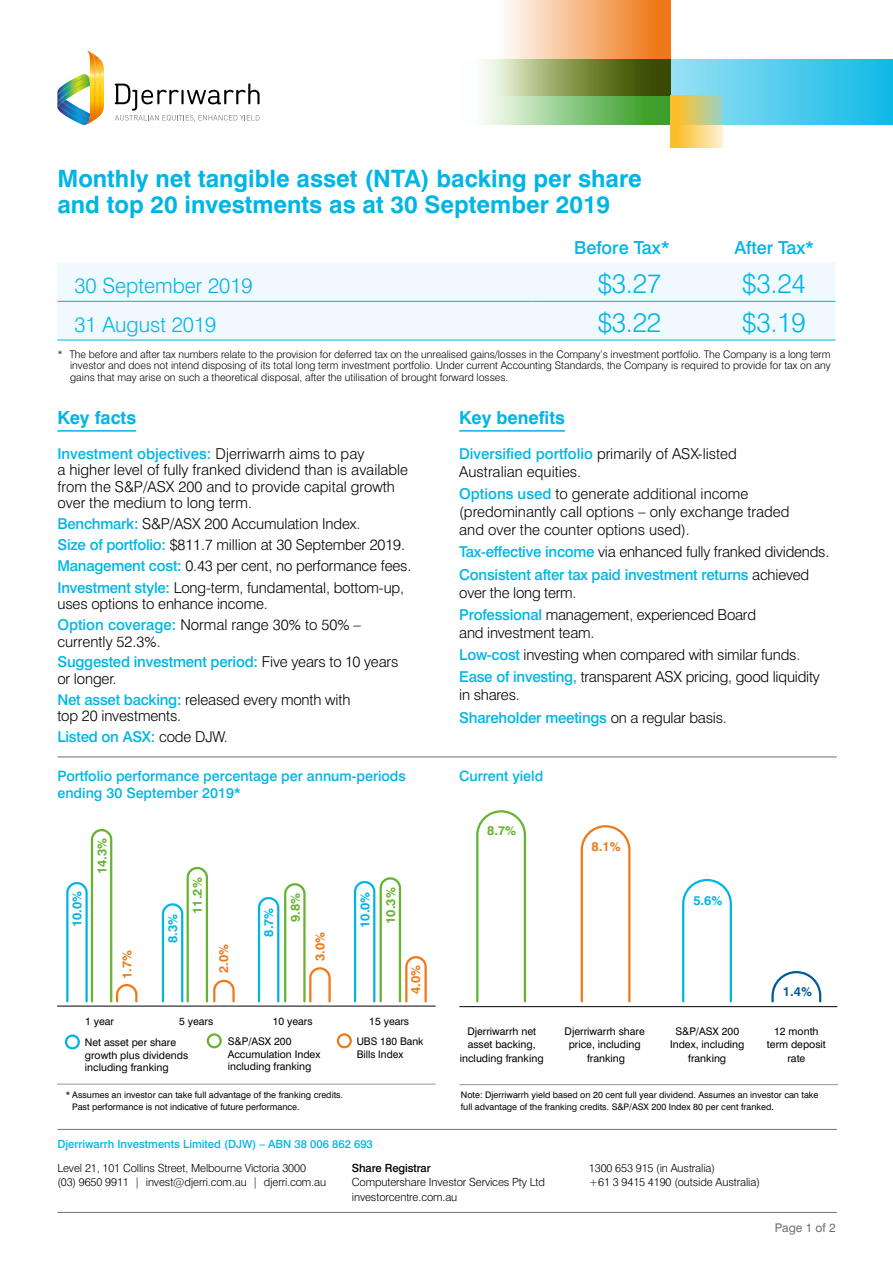
<style>
.page{position:relative;width:893px;height:1263px;background:#fff}
.page>*{position:absolute;margin:0;border:0;box-sizing:border-box;transform-origin:0 0}
.t1{font:300 27px "Swiss 721 BT";letter-spacing:-.01em;color:#00b5e5}
.t2{font:700 24px/25.8px "Swiss 721 BT";color:#00b5e5}
.t3{font:300 21px "Swiss 721 BT";color:#00b5e5}
.t4{font:700 18px "Swiss 721 BT";color:#00b5e5}
.t5{font:500 18px "Swiss 721 BT";color:#00b5e5}
.t6{font:300 15px/16.5px "Swiss 721 BT";letter-spacing:-.01em;color:#000}
.t7{font:500 15px/22.2px "Swiss 721 BT";letter-spacing:-.015em;color:#00b5e5}
.t8{font:500 14.25px/17.2px "Swiss 721 BT";color:#00b5e5}
.t9{font:700 12.75px "Swiss 721 BT";color:#65b32e}
.t10{font:700 12.75px "Swiss 721 BT";color:#00b5e5}
.t11{font:700 12.75px "Swiss 721 BT";color:#ef7918}
.t12{font:700 12.75px "Swiss 721 BT";color:#005a9b}
.t13{font:12px "Swiss 721 BT";color:#706f6f}
.t14{font:300 11.25px/14.2px "Swiss 721 BT";letter-spacing:-.01em;color:#000}
.t15{font:500 11.25px "Swiss 721 BT";color:#00b5e5}
.t16{font:500 11.25px "Swiss 721 BT";letter-spacing:-.01em;color:#000}
.t17{font:300 10.5px/11.2px "Swiss 721 BT";color:#000;text-align:justify}
.t18{font:10.5px/13.5px "Swiss 721 BT";color:#000;text-align:center}
.t19{font:9px/12px "Swiss 721 BT";color:#000}
.s1{font-weight:500;color:#00b5e5}
.s2{font-weight:300;color:#000}
</style>
<div class="page">
<hr style="left:57px;top:430px;width:79px;height:2px;background:#00b5e5">
<hr style="left:460px;top:1006px;width:377px;height:1px;background:#000">
<svg style="left:476px;top:810px;width:51px;height:193px"></svg>
<svg style="left:771px;top:971px;width:51px;height:32px"></svg>
<svg style="left:682px;top:878px;width:50px;height:125px"></svg>
<svg style="left:580px;top:825px;width:51px;height:178px"></svg>
<hr style="left:460px;top:1084px;width:378px;height:1px;background:#94969a">
<hr style="left:459px;top:430px;width:106px;height:2px;background:#00b5e5">
<hr style="left:57px;top:1129px;width:780px;height:1px;background:#706f6f">
<hr style="left:57px;top:1212px;width:780px;height:1px;background:#706f6f">
<hr style="left:57px;top:756px;width:780px;height:1px;background:#706f6f">
<div style="left:57px;top:263px;width:779px;height:77px;background:#eff9fe"></div>
<hr style="left:57px;top:301px;width:474px;height:1px;background:#00b5e5">
<hr style="left:531px;top:301px;width:160px;height:1px;background:#00b5e5">
<hr style="left:691px;top:301px;width:145px;height:1px;background:#00b5e5">
<hr style="left:57px;top:340px;width:474px;height:1px;background:#00b5e5">
<hr style="left:531px;top:340px;width:160px;height:1px;background:#00b5e5">
<hr style="left:691px;top:340px;width:145px;height:1px;background:#00b5e5">
<img style="left:79px;top:74px;width:7px;height:2px">
<img style="left:57px;top:95px;width:16px;height:7px">
<img style="left:57px;top:76px;width:29px;height:19px">
<img style="left:63px;top:100px;width:10px;height:2px">
<img style="left:57px;top:106px;width:29px;height:19px">
<img style="left:62px;top:102px;width:14px;height:4px">
<img style="left:59px;top:106px;width:27px;height:17px">
<img style="left:86px;top:51px;width:4px;height:74px">
<img style="left:100px;top:59px;width:4px;height:57px">
<img style="left:95px;top:55px;width:5px;height:65px">
<img style="left:90px;top:52px;width:5px;height:71px">
<svg style="left:115px;top:83px;width:145px;height:39px"></svg>
<svg style="left:671px;top:60px;width:222px;height:65px;background:#4ecbec"></svg>
<svg style="left:484px;top:60px;width:187px;height:65px;background:#8fc783"></svg>
<svg style="left:488px;top:0;width:183px;height:95px;background:#cbac75"></svg>
<svg style="left:671px;top:95px;width:52px;height:53px;background:#e3cd73"></svg>
<svg style="left:257px;top:883px;width:74px;height:120px"></svg>
<svg style="left:66px;top:829px;width:72px;height:174px"></svg>
<svg style="left:353px;top:877px;width:74px;height:126px"></svg>
<div style="left:65px;top:1034px;width:15px;height:15px;border:2px solid #00b5e5;border-radius:50%"></div>
<div style="left:337px;top:1033px;width:15px;height:15px;border:2px solid #ef7918;border-radius:50%"></div>
<div style="left:207px;top:1033px;width:15px;height:15px;border:2px solid #65b32e;border-radius:50%"></div>
<svg style="left:161px;top:866px;width:74px;height:137px"></svg>
<hr style="left:57px;top:1006px;width:378px;height:1px;background:#000">
<hr style="left:57px;top:1084px;width:378px;height:1px;background:#94969a">
<h2 class="t2" style="left:57px;top:165px;width:586px">Monthly net tangible asset (NTA) backing per share and top 20 investments as at 30 September 2019</h2>
<p class="t5" style="left:574px;top:237px;width:97px">Before Tax*</p>
<p class="t5" style="left:734px;top:237px;width:81px">After Tax*</p>
<h3 class="t3" style="left:74px;top:273px;width:180px">30 September 2019</h3>
<h1 class="t1" style="left:598px;top:267px;width:65px">$3.27</h1>
<h1 class="t1" style="left:742px;top:267px;width:65px">$3.24</h1>
<h3 class="t3" style="left:74px;top:311px;width:144px">31 August 2019</h3>
<h1 class="t1" style="left:598px;top:305px;width:65px">$3.22</h1>
<h1 class="t1" style="left:742px;top:305px;width:65px">$3.19</h1>
<p class="t17" style="left:70px;top:349px;width:762px;text-indent:-13px">* The before and after tax numbers relate to the provision for deferred tax on the unrealised gains/losses in the Company’s investment portfolio. The Company is a long term investor and does not intend disposing of its total long term investment portfolio. Under current Accounting Standards, the Company is required to provide for tax on any gains that may arise on such a theoretical disposal, after the utilisation of brought forward losses.</p>
<p class="t4" style="left:57px;top:406px;width:80px">Key facts</p>
<p class="t6" style="left:57px;top:445px;width:352px"><span class="s1">Investment objectives:</span> Djerriwarrh aims to pay<br>a higher level of fully franked dividend than is available from the S&amp;P/ASX 200 and to provide capital growth over the medium to long term.</p>
<p class="t6" style="left:57px;top:513px;width:356px;line-height:20.7px"><span class="s1">Benchmark:</span> S&amp;P/ASX 200 Accumulation Index.<br><span class="s1">Size of portfolio:</span> $811.7 million at 30 September 2019.<br><span class="s1">Management cost:</span> 0.43 per cent, no performance fees.</p>
<p class="t6" style="left:57px;top:579px;width:348px"><span class="s1">Investment style:</span> Long-term, fundamental, bottom-up, uses options to enhance income.</p>
<p class="t6" style="left:57px;top:616px;width:305px"><span class="s1">Option coverage:</span> Normal range 30% to 50% – currently 52.3%.</p>
<p class="t6" style="left:57px;top:653px;width:342px"><span class="s1">Suggested investment period:</span> Five years to 10 years or longer.</p>
<p class="t6" style="left:57px;top:691px;width:295px"><span class="s1">Net asset backing:</span> released every month with top 20 investments.</p>
<p class="t7" style="left:57px;top:725px;width:172px">Listed on ASX: <span class="s2">code DJW.</span></p>
<p class="t8" style="left:57px;top:767px;width:350px">Portfolio performance percentage per annum-periods ending 30 September 2019*</p>
<p class="t8" style="left:459px;top:767px;width:86px">Current yield</p>
<p class="t9" style="left:487px;top:823px;width:31px">8.7%</p>
<p class="t4" style="left:459px;top:406px;width:107px">Key benefits</p>
<p class="t6" style="left:459px;top:444px;width:279px;line-height:18px"><span class="s1">Diversified portfolio</span> primarily of ASX-listed<br>Australian equities.</p>
<p class="t6" style="left:459px;top:484px;width:332px;line-height:18px"><span class="s1">Options used</span> to generate additional income (predominantly call options – only exchange traded and over the counter options used).</p>
<p class="t7" style="left:459px;top:541px;width:372px">Tax-effective income <span class="s2">via enhanced fully franked dividends.<br></span>Consistent after tax paid investment returns <span class="s2">achieved</span></p>
<p class="t6" style="left:459px;top:581px;width:298px;line-height:22.2px">over the long term.<br><span class="s1">Professional</span> management, experienced Board</p>
<p class="t6" style="left:459px;top:621px;width:362px;line-height:22.2px">and investment team.<br><span class="s1">Low-cost</span> investing when compared with similar funds.<br><span class="s1">Ease of investing,</span> transparent ASX pricing, good liquidity</p>
<p class="t6" style="left:459px;top:684px;width:269px;line-height:22.2px">in shares.<br><span class="s1">Shareholder meetings</span> on a regular basis.</p>
<p class="t10" style="left:69px;top:927px;width:38px;rotate:-90deg">10.0%</p>
<p class="t9" style="left:94px;top:874px;width:38px;rotate:-90deg">14.3%</p>
<p class="t11" style="left:119px;top:979px;width:31px;rotate:-90deg">1.7%</p>
<p class="t10" style="left:165px;top:943px;width:31px;rotate:-90deg">8.3%</p>
<p class="t9" style="left:189px;top:914px;width:38px;rotate:-90deg">11.2%</p>
<p class="t11" style="left:216px;top:973px;width:31px;rotate:-90deg">2.0%</p>
<p class="t18" style="left:85px;top:1014px;width:30px">1 year</p>
<p class="t18" style="left:179px;top:1014px;width:36px">5 years</p>
<p class="t10" style="left:261px;top:937px;width:31px;rotate:-90deg">8.7%</p>
<p class="t9" style="left:287px;top:922px;width:31px;rotate:-90deg">9.8%</p>
<p class="t11" style="left:312px;top:961px;width:31px;rotate:-90deg">3.0%</p>
<p class="t18" style="left:273px;top:1014px;width:41px">10 years</p>
<p class="t10" style="left:357px;top:928px;width:38px;rotate:-90deg">10.0%</p>
<p class="t9" style="left:383px;top:924px;width:38px;rotate:-90deg">10.3%</p>
<p class="t11" style="left:408px;top:994px;width:31px;rotate:-90deg">4.0%</p>
<p class="t18" style="left:369px;top:1014px;width:41px">15 years</p>
<p class="t18" style="left:228px;top:1035px;width:94px;line-height:12.6px;text-align:left">S&amp;P/ASX 200<br>Accumulation Index including franking</p>
<p class="t18" style="left:85px;top:1036px;width:105px;line-height:12.6px;text-align:left">Net asset per share growth plus dividends including franking</p>
<p class="t18" style="left:357px;top:1035px;width:68px;line-height:12.8px;text-align:left">UBS 180 Bank<br>Bills Index</p>
<p class="t19" style="left:72px;top:1088px;width:272px;text-indent:-6px">* Assumes an investor can take full advantage of the franking credits.<br>Past performance is not indicative of future performance.</p>
<p class="t11" style="left:592px;top:838px;width:31px">8.1%</p>
<p class="t10" style="left:693px;top:892px;width:31px">5.6%</p>
<p class="t12" style="left:783px;top:984px;width:31px">1.4%</p>
<p class="t18" style="left:767px;top:1024px;width:60px">12 month term deposit rate</p>
<p class="t18" style="left:670px;top:1024px;width:76px">S&amp;P/ASX 200<br>Index, including franking</p>
<p class="t18" style="left:460px;top:1024px;width:85px">Djerriwarrh net asset backing, including franking</p>
<p class="t18" style="left:565px;top:1024px;width:82px">Djerriwarrh share price, including franking</p>
<p class="t19" style="left:461px;top:1088px;width:359px">Note: Djerriwarrh yield based on 20 cent full year dividend. Assumes an investor can take full advantage of the franking credits. S&amp;P/ASX 200 Index 80 per cent franked.</p>
<p class="t15" style="left:57px;top:1137px;width:317px">Djerriwarrh Investments Limited (DJW) – ABN 38 006 862 693</p>
<p class="t14" style="left:57px;top:1161px;width:270px">Level 21, 101 Collins Street, Melbourne Victoria 3000 (03) 9650 9911 | invest@djerri.com.au | djerri.com.au</p>
<p class="t16" style="left:352px;top:1161px;width:80px">Share Registrar</p>
<p class="t14" style="left:352px;top:1175px;width:195px">Computershare Investor Services Pty Ltd investorcentre.com.au</p>
<p class="t14" style="left:589px;top:1161px;width:172px">1300 653 915 (in Australia)<br>+61 3 9415 4190 (outside Australia)</p>
<p class="t13" style="left:775px;top:1221px;width:62px">Page 1 of 2</p>
</div>
